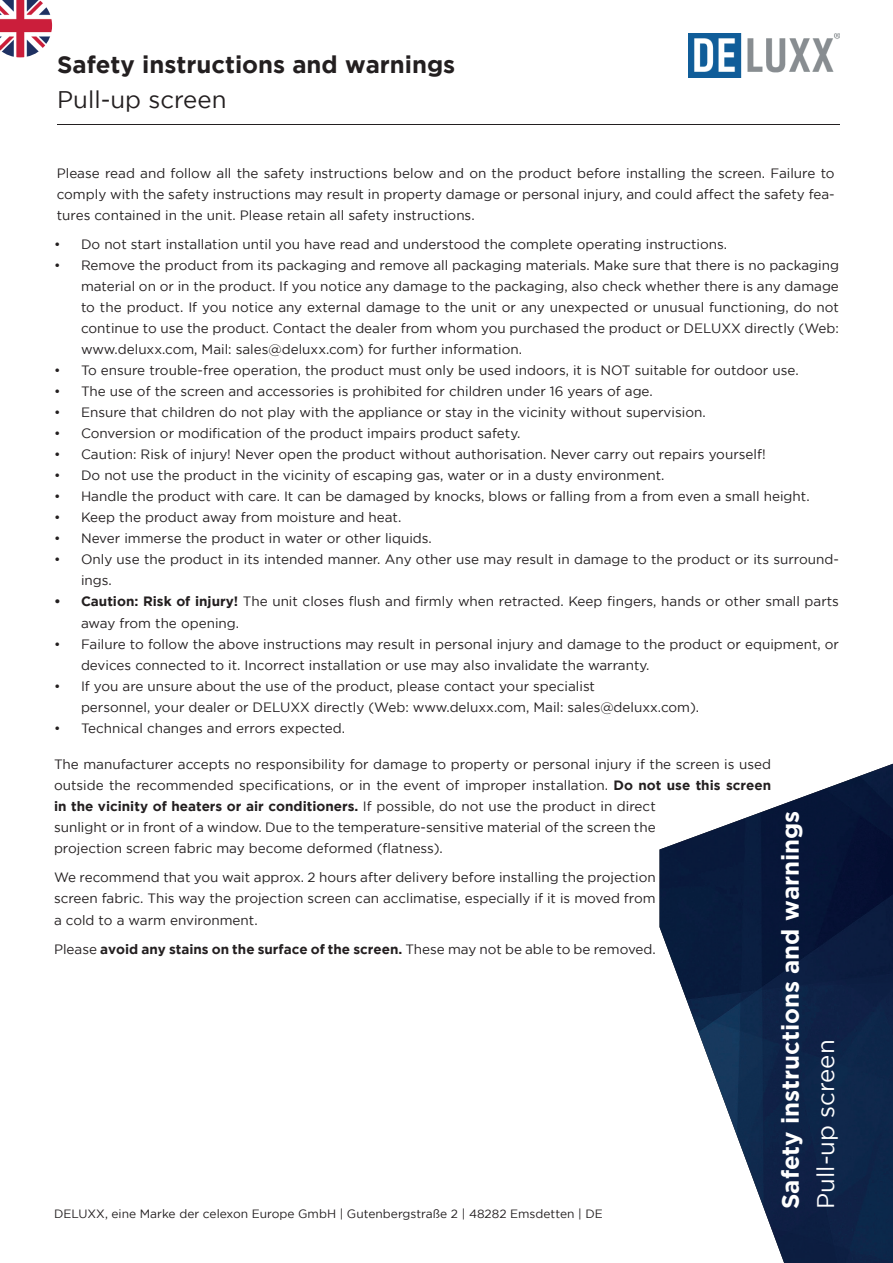
<style>
.page{position:relative;width:893px;height:1263px;background:#fff}
.page>*{position:absolute;margin:0;border:0;box-sizing:border-box;transform-origin:0 0}
.t1{font:700 24px "Gotham";color:#231f20}
.t2{font:700 24px "Gotham";color:#fff}
.t3{font:24px "Gotham";color:#231f20}
.t4{font:24px "Gotham";color:#fff}
.t5{font:13.5px/21px "Gotham";color:#231f20}
.t6{font:700 13.5px "Gotham";color:#231f20}
.t7{font:12px "Gotham";color:#231f20}
.s1{font-weight:700}
.s2{font-weight:400}
</style>
<div class="page">
<img style="left:659px;top:764px;width:234px;height:499px">
<hr style="left:57px;top:124px;width:783px;height:1px;background:#231f20">
<img style="left:689px;top:33px;width:151px;height:44px">
<img style="left:0;top:0;width:52px;height:57px">
<h1 class="t1" style="left:57px;top:50px;width:400px">Safety instructions and warnings</h1>
<h1 class="t3" style="left:57px;top:87px;width:171px">Pull-up screen</h1>
<p class="t5" style="left:57px;top:162px;width:779px;text-align:justify">Please read and follow all the safety instructions below and on the product before installing the screen. Failure to comply with the safety instructions may result in property damage or personal injury, and could affect the safety fea&shy;tures contained in the unit. Please retain all safety instructions.</p>
<p class="t5" style="left:54px;top:234px;width:675px">• Do not start installation until you have read and understood the complete operating instructions.</p>
<p class="t5" style="left:81px;top:255px;width:759px;text-align:justify;text-indent:-27px">• Remove the product from its packaging and remove all packaging materials. Make sure that there is no packaging material on or in the product. If you notice any damage to the packaging, also check whether there is any damage to the product. If you notice any external damage to the unit or any unexpected or unusual functioning, do not continue to use the product. Contact the dealer from whom you purchased the product or DELUXX directly (Web: www.deluxx.com, Mail: sales@deluxx.com) for further information.</p>
<p class="t5" style="left:54px;top:360px;width:746px">• To ensure trouble-free operation, the product must only be used indoors, it is NOT suitable for outdoor use.</p>
<p class="t5" style="left:54px;top:381px;width:600px">• The use of the screen and accessories is prohibited for children under 16 years of age.</p>
<p class="t5" style="left:54px;top:402px;width:653px">• Ensure that children do not play with the appliance or stay in the vicinity without supervision.</p>
<p class="t5" style="left:54px;top:423px;width:468px">• Conversion or modification of the product impairs product safety.</p>
<p class="t5" style="left:54px;top:444px;width:713px">• Caution: Risk of injury! Never open the product without authorisation. Never carry out repairs yourself!</p>
<p class="t5" style="left:54px;top:465px;width:612px">• Do not use the product in the vicinity of escaping gas, water or in a dusty environment.</p>
<p class="t5" style="left:54px;top:486px;width:757px">• Handle the product with care. It can be damaged by knocks, blows or falling from a from even a small height.</p>
<p class="t5" style="left:54px;top:507px;width:349px">• Keep the product away from moisture and heat.</p>
<p class="t5" style="left:54px;top:528px;width:379px">• Never immerse the product in water or other liquids.</p>
<p class="t5" style="left:81px;top:549px;width:759px;text-indent:-27px">• Only use the product in its intended manner. Any other use may result in damage to the product or its surround&shy;ings.</p>
<p class="t5" style="left:81px;top:591px;width:759px;text-indent:-27px"><span class="s1">• Caution: Risk of injury!</span> The unit closes flush and firmly when retracted. Keep fingers, hands or other small parts away from the opening.</p>
<p class="t5" style="left:81px;top:633px;width:759px;text-indent:-27px">• Failure to follow the above instructions may result in personal injury and damage to the product or equipment, or devices connected to it. Incorrect installation or use may also invalidate the warranty.</p>
<p class="t5" style="left:81px;top:675px;width:620px;text-indent:-27px">• If you are unsure about the use of the product, please contact your specialist<br>personnel, your dealer or DELUXX directly (Web: www.deluxx.com, Mail: sales@deluxx.com).</p>
<p class="t5" style="left:54px;top:717px;width:293px">• Technical changes and errors expected.</p>
<p class="t5" style="left:54px;top:753px;width:719px">The manufacturer accepts no responsibility for damage to property or personal injury if the screen is used outside the recommended specifications, or in the event of improper installation. <span class="s1">Do not use this screen in the vicinity of heaters or air conditioners.</span> If possible, do not use the product in direct<br>sunlight or in front of a window. Due to the temperature-sensitive material of the screen the<br>projection screen fabric may become deformed (flatness).</p>
<p class="t5" style="left:54px;top:867px;width:603px;text-align:justify">We recommend that you wait approx. 2 hours after delivery before installing the projection screen fabric. This way the projection screen can acclimatise, especially if it is moved from a cold to a warm environment.</p>
<p class="t6" style="left:54px;top:941px;width:603px"><span class="s2">Please</span> avoid any stains on the surface of the screen. <span class="s2">These may not be able to be removed.</span></p>
<h1 class="t2" style="left:776px;top:1209px;width:400px;rotate:-90deg">Safety instructions and warnings</h1>
<h1 class="t4" style="left:812px;top:1209px;width:171px;rotate:-90deg">Pull-up screen</h1>
<p class="t7" style="left:54px;top:1207px;width:550px">DELUXX, eine Marke der celexon Europe GmbH | Gutenbergstraße 2 | 48282 Emsdetten | DE</p>
</div>
